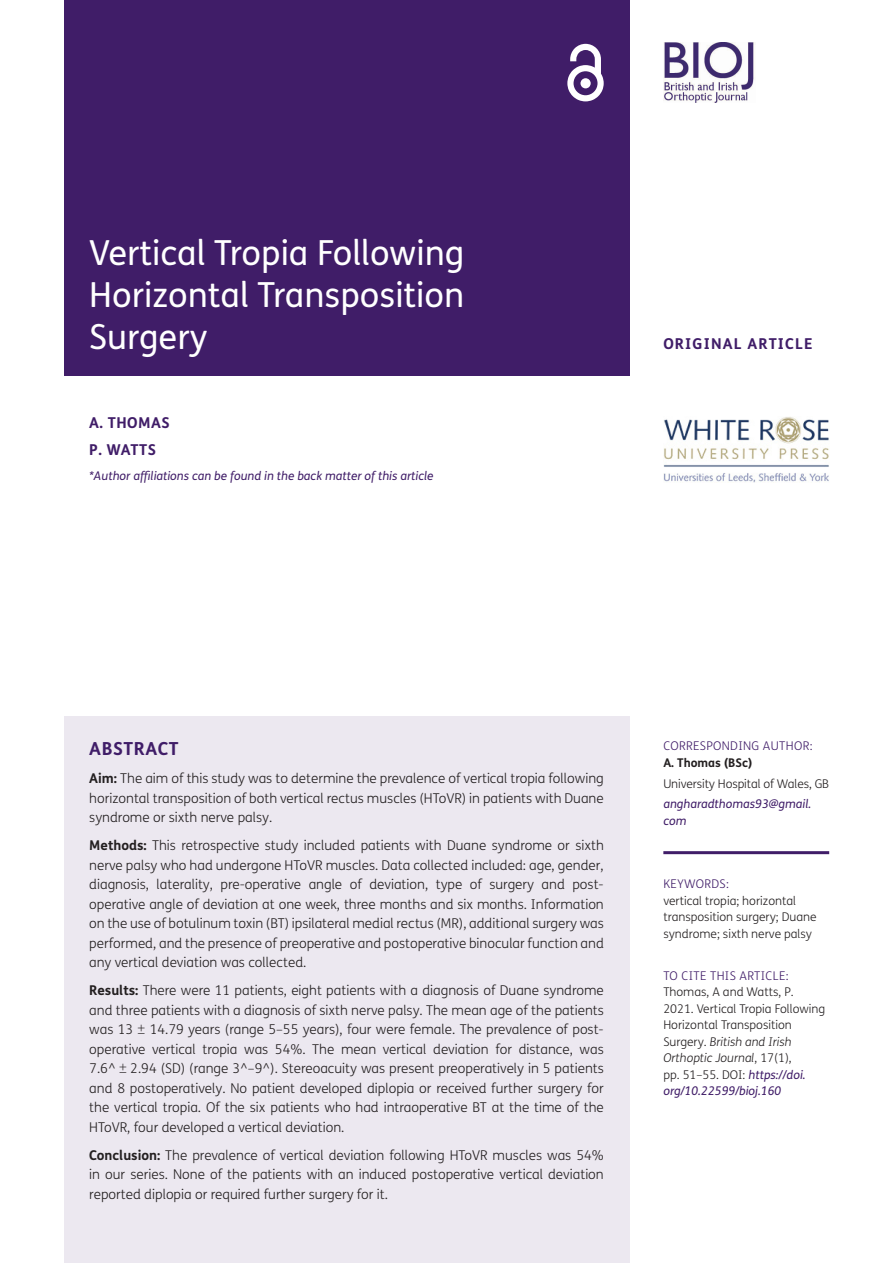
<style>
.page{position:relative;width:893px;height:1263px;background:#fff}
.page>*{position:absolute;margin:0;border:0;box-sizing:border-box;transform-origin:0 0}
.Article_Title{font:34.5px/42px "FS Me";color:#fff;text-align:justify}
.Abstract_Heading{font:700 18px "FS Me";letter-spacing:.03em;color:#401d68}
.Article_Type{font:700 15px "FS Me";letter-spacing:.075em;color:#401d68}
.Cover_Authors{font:700 15px "FS Me";letter-spacing:.03em;color:#401d68}
.Abstract_Copy{font:300 13.5px/19.5px "FS Me";color:#231f20;text-align:justify}
.Meta{font:300 12px/16.5px "FS Me";color:#231f20}
.Meta-2{font:italic 12px/16.5px "FS Me";color:#401d68}
.Meta_Titles{font:300 12px "FS Me";letter-spacing:.03em;color:#401d68}
.Meta-3{font:700 12px "FS Me";color:#231f20}
.Meta_Titles_-_Rule_A{font:300 12px "FS Me";letter-spacing:.03em;color:#401d68}
.s1{font-weight:700}
.s2{font-style:italic}
.s3{font-weight:400;font-style:italic;color:#401d68}
</style>
<div class="page">
<div style="left:64px;top:0;width:565px;height:376px;background:#401d68"></div>
<svg style="left:567px;top:44px;width:37px;height:57px"></svg>
<img style="left:663px;top:43px;width:91px;height:60px">
<img style="left:663px;top:417px;width:166px;height:66px">
<div style="left:64px;top:716px;width:565px;height:547px;background:#ece8f0"></div>
<hr style="left:663px;top:851px;width:166px;height:3px;background:#401d68">
<p class="Article_Title" style="left:89px;top:232px;width:377px">Vertical Tropia Following Horizontal Transposition Surgery</p>
<p class="Cover_Authors" style="left:89px;top:413px;width:82px">A. THOMAS</p>
<p class="Cover_Authors" style="left:89px;top:440px;width:68px">P. WATTS</p>
<p class="Meta-2" style="left:89px;top:467px;width:346px">*Author affiliations can be found in the back matter of this article</p>
<p class="Article_Type" style="left:663px;top:334px;width:151px">ORIGINAL ARTICLE</p>
<p class="Abstract_Heading" style="left:89px;top:738px;width:91px">ABSTRACT</p>
<p class="Abstract_Copy" style="left:89px;top:769px;width:516px"><span class="s1">Aim:</span> The aim of this study was to determine the prevalence of vertical tropia following horizontal transposition of both vertical rectus muscles (HToVR) in patients with Duane syndrome or sixth nerve palsy.</p>
<p class="Abstract_Copy" style="left:89px;top:836px;width:516px"><span class="s1">Methods:</span> This retrospective study included patients with Duane syndrome or sixth nerve palsy who had undergone HToVR muscles. Data collected included: age, gender, diagnosis, laterality, pre-operative angle of deviation, type of surgery and post&shy;operative angle of deviation at one week, three months and six months. Information on the use of botulinum toxin (BT) ipsilateral medial rectus (MR), additional surgery was performed, and the presence of preoperative and postoperative binocular function and any vertical deviation was collected.</p>
<p class="Abstract_Copy" style="left:89px;top:981px;width:516px"><span class="s1">Results:</span> There were 11 patients, eight patients with a diagnosis of Duane syndrome and three patients with a diagnosis of sixth nerve palsy. The mean age of the patients was 13 ± 14.79 years (range 5–55 years), four were female. The prevalence of post&shy;operative vertical tropia was 54%. The mean vertical deviation for distance, was 7.6^ ± 2.94 (SD) (range 3^–9^). Stereoacuity was present preoperatively in 5 patients and 8 postoperatively. No patient developed diplopia or received further surgery for the vertical tropia. Of the six patients who had intraoperative BT at the time of the HToVR, four developed a vertical deviation.</p>
<p class="Abstract_Copy" style="left:89px;top:1146px;width:516px"><span class="s1">Conclusion:</span> The prevalence of vertical deviation following HToVR muscles was 54% in our series. None of the patients with an induced postoperative vertical deviation reported diplopia or required further surgery for it.</p>
<p class="Meta_Titles" style="left:663px;top:739px;width:151px">CORRESPONDING AUTHOR:</p>
<p class="Meta-3" style="left:663px;top:755px;width:90px">A. Thomas (BSc)</p>
<p class="Meta" style="left:663px;top:775px;width:167px">University Hospital of Wales, GB</p>
<p class="Meta-2" style="left:663px;top:796px;width:149px">angharadthomas93@gmail. com</p>
<p class="Meta_Titles_-_Rule_A" style="left:663px;top:877px;width:67px">KEYWORDS:</p>
<p class="Meta" style="left:663px;top:892px;width:155px">vertical tropia; horizontal transposition surgery; Duane syndrome; sixth nerve palsy</p>
<p class="Meta_Titles" style="left:663px;top:969px;width:127px">TO CITE THIS ARTICLE:</p>
<p class="Meta" style="left:663px;top:984px;width:163px">Thomas, A and Watts, P.<br>2021. Vertical Tropia Following<br>Horizontal Transposition<br>Surgery. <span class="s2">British and Irish<br>Orthoptic Journal</span>, 17(1),<br>pp. 51–55. DOI: <span class="s3">https://doi. org/10.22599/bioj.160</span></p>
</div>
